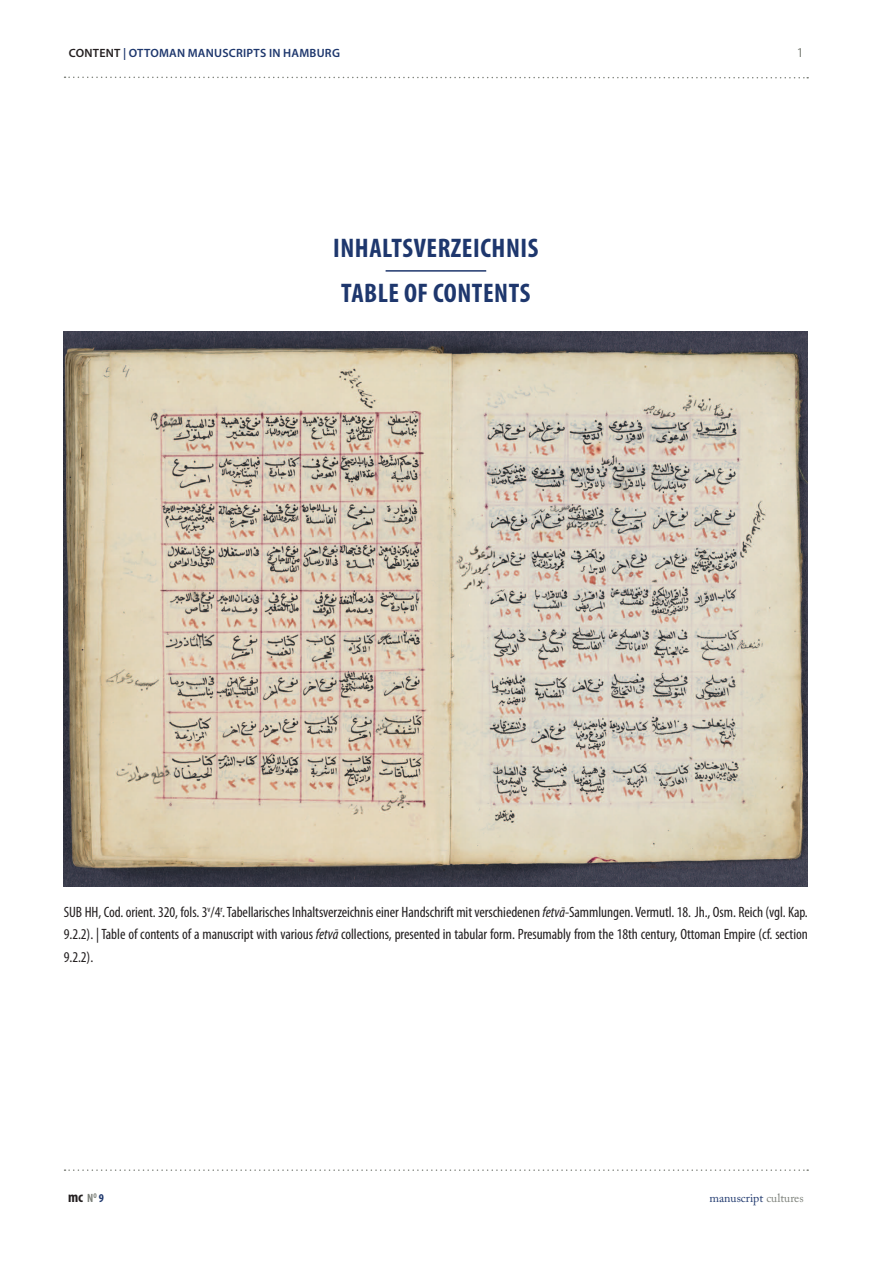
<style>
.page{position:relative;width:893px;height:1263px;background:#fff}
.page>*{position:absolute;margin:0;border:0;box-sizing:border-box;transform-origin:0 0}
.t1{font:700 condensed 27px/45px "Myriad Pro";letter-spacing:.02em;color:#1e376d}
.t2{font:condensed 15px/22.5px "Myriad Pro";letter-spacing:-.005em;color:#231f20;text-align:justify}
.t3{font:700 condensed 15px "Myriad Pro";color:#231f20}
.t4{font:13.5px "Myriad Pro";color:#7c8079}
.t5{font:600 12px "Myriad Pro";letter-spacing:.02em;color:#1e376d}
.t6{font:12px "Adobe Caslon Pro";color:#1e376d}
.s1{color:#231f20}
.s2{font-style:italic}
.s3{font-size:12px;color:#7c8079}
.s4{font-size:12px;color:#1e376d}
.s5{color:#7c8079}
</style>
<div class="page">
<img style="left:64px;top:332px;width:744px;height:555px">
<hr style="left:386px;top:270px;width:100px;height:2px;background:#1e376d">
<svg style="left:63px;top:76px;width:746px;height:3px"></svg>
<svg style="left:65px;top:1169px;width:743px;height:2px"></svg>
<p class="t5" style="left:69px;top:45px;width:273px"><span class="s1">CONTENT</span> | OTTOMAN MANUSCRIPTS IN HAMBURG</p>
<p class="t4" style="left:797px;top:44px;width:8px">1</p>
<h1 class="t1" style="left:333px;top:224px;width:207px">INHALTSVERZEICHNIS<br>TABLE OF CONTENTS</h1>
<p class="t2" style="left:64px;top:900px;width:745px">SUB HH, Cod. orient. 320, fols. 3<sup>v</sup>/4<sup>r</sup>. Tabellarisches Inhaltsverzeichnis einer Handschrift mit verschiedenen <span class="s2">fetvā</span>-Sammlungen. Vermutl. 18. Jh., Osm. Reich (vgl. Kap.<br>9.2.2). | Table of contents of a manuscript with various <span class="s2">fetvā</span> collections, presented in tabular form. Presumably from the 18th century, Ottoman Empire (cf. section 9.2.2).</p>
<p class="t3" style="left:68px;top:1187px;width:37px">MC<span class="s3">N</span><sup>O</sup> <span class="s4">9</span></p>
<p class="t6" style="left:709px;top:1190px;width:96px">manuscript <span class="s5">cultures</span></p>
</div>
